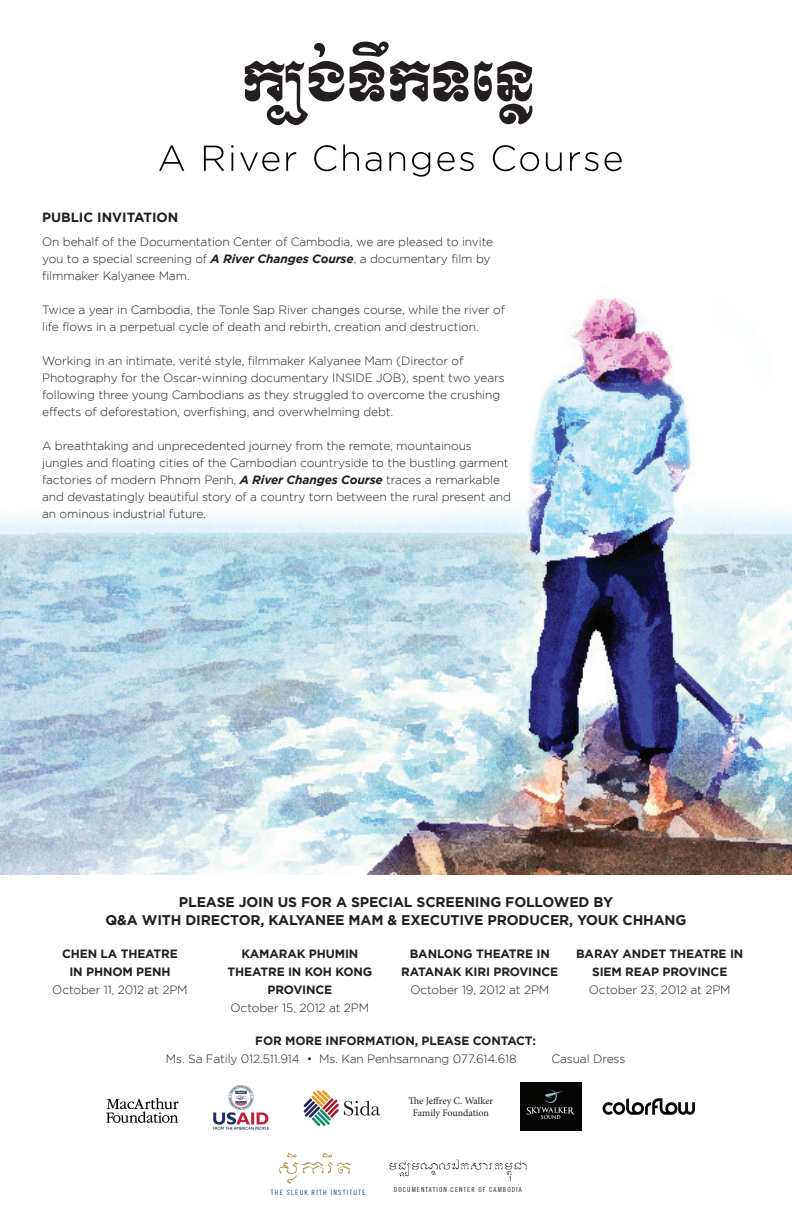
<style>
.page{position:relative;width:792px;height:1224px;background:#fff}
.page>*{position:absolute;margin:0;border:0;box-sizing:border-box;transform-origin:0 0}
.t1{font:700 14px/18px "Gotham";letter-spacing:-.01em;color:#231f20;text-align:center}
.t2{font:700 13.3px "Gotham";color:#231f20}
.t3{font:300 12px/17px "Gotham";letter-spacing:-.01em;color:#231f20}
.t4{font:700 12px/18px "Gotham";letter-spacing:-.01em;color:#231f20}
.t5{font:10px/12px "Minion Pro";letter-spacing:-.005em;color:#231f20;text-align:center}
.t6{font:7.3px "Trade Gothic Cond Eighteen";letter-spacing:.16em;color:#253f8e}
.t7{font:6.8px "Trade Gothic Cond Eighteen";letter-spacing:.16em;color:#231f20}
.s1{font-weight:700;font-style:italic}
</style>
<div class="page">
<img style="left:0;top:125px;width:792px;height:749px">
<svg style="left:244px;top:41px;width:289px;height:84px"></svg>
<svg style="left:159px;top:145px;width:25px;height:26px"></svg>
<svg style="left:204px;top:146px;width:20px;height:25px"></svg>
<svg style="left:231px;top:145px;width:3px;height:26px"></svg>
<svg style="left:240px;top:152px;width:39px;height:19px"></svg>
<svg style="left:286px;top:152px;width:10px;height:19px"></svg>
<svg style="left:314px;top:145px;width:23px;height:26px"></svg>
<svg style="left:343px;top:145px;width:16px;height:26px"></svg>
<svg style="left:366px;top:152px;width:15px;height:19px"></svg>
<svg style="left:389px;top:152px;width:16px;height:19px"></svg>
<svg style="left:412px;top:152px;width:18px;height:25px"></svg>
<svg style="left:437px;top:152px;width:37px;height:19px"></svg>
<svg style="left:493px;top:145px;width:46px;height:26px"></svg>
<svg style="left:546px;top:152px;width:16px;height:19px"></svg>
<svg style="left:570px;top:152px;width:28px;height:19px"></svg>
<svg style="left:605px;top:152px;width:17px;height:19px"></svg>
<img style="left:106px;top:1097px;width:73px;height:26px">
<img style="left:304px;top:1090px;width:77px;height:36px">
<img style="left:212px;top:1085px;width:57px;height:45px">
<svg style="left:279px;top:1153px;width:73px;height:31px"></svg>
<svg style="left:389px;top:1159px;width:137px;height:22px"></svg>
<img style="left:520px;top:1082px;width:61px;height:48px">
<img style="left:602px;top:1098px;width:93px;height:17px">
<p class="t2" style="left:42px;top:210px;width:138px">PUBLIC INVITATION</p>
<p class="t3" style="left:42px;top:233px;width:453px">On behalf of the Documentation Center of Cambodia, we are pleased to invite you to a special screening of <span class="s1">A River Changes Course</span>, a documentary film by filmmaker Kalyanee Mam.</p>
<p class="t3" style="left:42px;top:301px;width:464px">Twice a year in Cambodia, the Tonle Sap River changes course, while the river of life flows in a perpetual cycle of death and rebirth, creation and destruction.</p>
<p class="t3" style="left:42px;top:352px;width:464px">Working in an intimate, verité style, filmmaker Kalyanee Mam (Director of Photography for the Oscar-winning documentary INSIDE JOB), spent two years following three young Cambodians as they struggled to overcome the crushing effects of deforestation, overfishing, and overwhelming debt.</p>
<p class="t3" style="left:42px;top:437px;width:470px">A breathtaking and unprecedented journey from the remote, mountainous jungles and floating cities of the Cambodian countryside to the bustling garment factories of modern Phnom Penh, <span class="s1">A River Changes Course</span> traces a remarkable and devastatingly beautiful story of a country torn between the rural present and an ominous industrial future.</p>
<p class="t1" style="left:105px;top:893px;width:583px">PLEASE JOIN US FOR A SPECIAL SCREENING FOLLOWED BY<br>Q&amp;A WITH DIRECTOR, KALYANEE MAM &amp; EXECUTIVE PRODUCER, YOUK CHHANG</p>
<p class="t4" style="left:62px;top:945px;width:18px">CHEN</p>
<p class="t4" style="left:69px;top:945px;width:68px;text-indent:31px">LA THEATRE<br>IN PHNOM</p>
<p class="t4" style="left:136px;top:963px;width:18px">PENH</p>
<p class="t3" style="left:52px;top:981px;width:137px">October 11, 2012 at 2PM</p>
<p class="t4" style="left:241px;top:945px;width:19px">KAMARAK</p>
<p class="t4" style="left:309px;top:945px;width:17px">PHUMIN</p>
<p class="t4" style="left:228px;top:963px;width:17px">THEATRE</p>
<p class="t4" style="left:288px;top:963px;width:66px">IN KOH KONG</p>
<p class="t4" style="left:267px;top:981px;width:17px">PROVINCE</p>
<p class="t3" style="left:231px;top:999px;width:140px">October 15, 2012 at 2PM</p>
<p class="t4" style="left:410px;top:945px;width:19px">BANLONG</p>
<p class="t4" style="left:476px;top:945px;width:17px">THEATRE</p>
<p class="t4" style="left:537px;top:945px;width:7px">IN</p>
<p class="t4" style="left:401px;top:963px;width:19px">RATANAK</p>
<p class="t4" style="left:465px;top:963px;width:15px">KIRI</p>
<p class="t4" style="left:493px;top:963px;width:17px">PROVINCE</p>
<p class="t3" style="left:410px;top:981px;width:140px">October 19, 2012 at 2PM</p>
<p class="t4" style="left:576px;top:945px;width:19px">BARAY</p>
<p class="t4" style="left:623px;top:945px;width:19px">ANDET</p>
<p class="t4" style="left:670px;top:945px;width:17px">THEATRE</p>
<p class="t4" style="left:730px;top:945px;width:7px">IN</p>
<p class="t4" style="left:592px;top:963px;width:16px">SIEM</p>
<p class="t4" style="left:625px;top:963px;width:18px">REAP</p>
<p class="t4" style="left:663px;top:963px;width:17px">PROVINCE</p>
<p class="t3" style="left:589px;top:981px;width:143px">October 23, 2012 at 2PM</p>
<p class="t4" style="left:255px;top:1031px;width:282px">FOR MORE INFORMATION, PLEASE CONTACT:</p>
<p class="t3" style="left:166px;top:1050px;width:352px">Ms. Sa Fatily 012.511.914 • Ms. Kan Penhsamnang 077.614.618</p>
<p class="t3" style="left:551px;top:1050px;width:75px">Casual Dress</p>
<p class="t5" style="left:409px;top:1095px;width:86px">The Jeffrey C. Walker<br>Family Foundation</p>
<p class="t6" style="left:271px;top:1188px;width:96px">THE SLEUK RITH INSTITUTE</p>
<p class="t7" style="left:394px;top:1186px;width:129px">DOCUMENTATION CENTER OF CAMBODIA</p>
</div>
